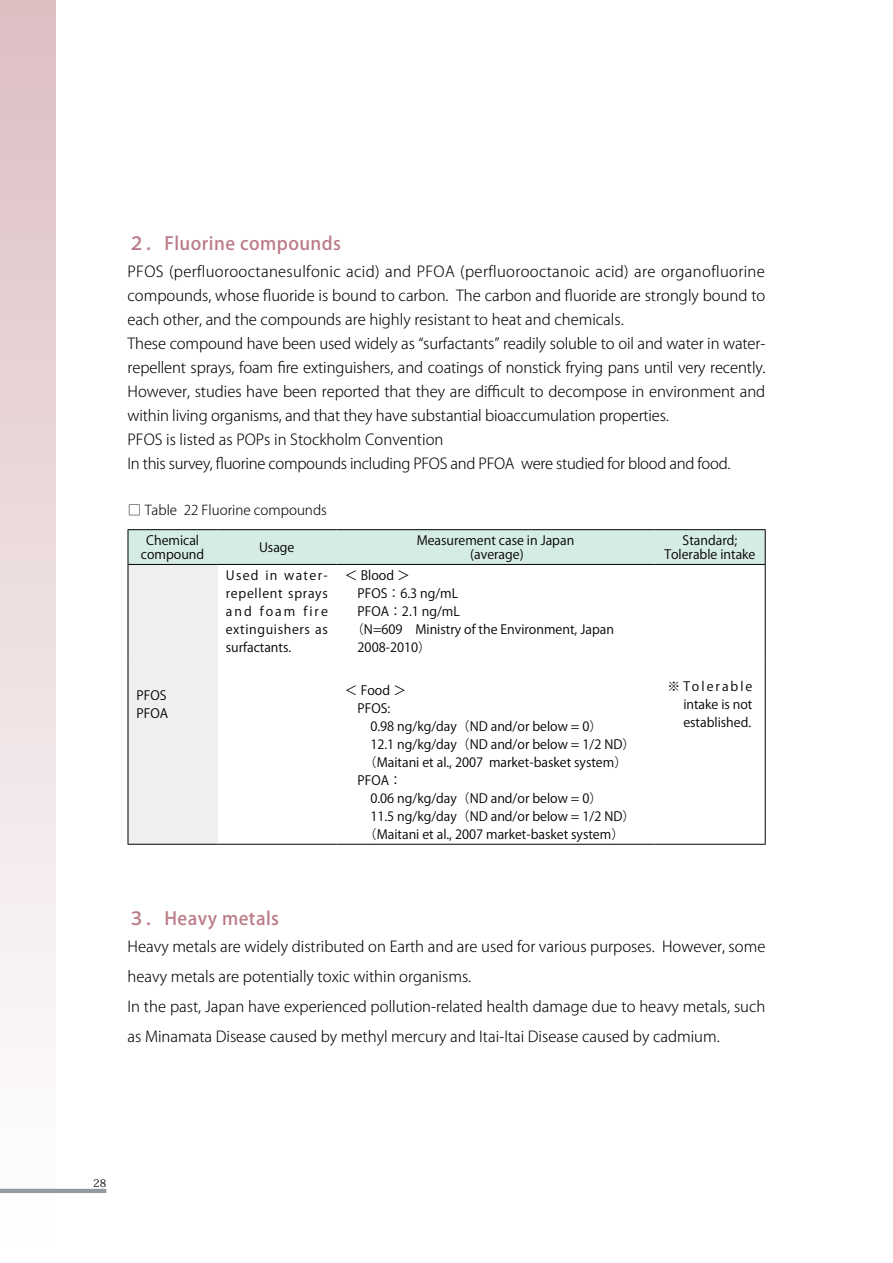
<style>
.page{position:relative;width:893px;height:1263px;background:#fff}
.page>*{position:absolute;margin:0;border:0;box-sizing:border-box;transform-origin:0 0}
.t1{font:500 18px "Koz Go Pro";letter-spacing:.025em;color:#bb7c88}
.t2{font:300 15px/24px "Koz Go Pro";color:#000}
.t3{font:300 13.5px "Koz Go Pro";color:#000}
.t4{font:12.75px/18px "Koz Go Pro";color:#000;text-align:center}
.t5{font:10.5px "Koz Min Pro";color:#000}
</style>
<div class="page">
<div style="left:0;top:0;width:55px;height:1263px;background:linear-gradient(to bottom,#ddbfc2,#fff)"></div>
<div style="left:129px;top:530px;width:636px;height:34px;background:#d5ebe6"></div>
<div style="left:128px;top:564px;width:89px;height:280px;background:#efefef"></div>
<hr style="left:128px;top:529px;width:89px;height:1px;background:#000">
<hr style="left:128px;top:530px;width:1px;height:34px;background:#000">
<hr style="left:217px;top:529px;width:119px;height:1px;background:#000">
<hr style="left:336px;top:529px;width:319px;height:1px;background:#000">
<hr style="left:655px;top:529px;width:111px;height:1px;background:#000">
<hr style="left:765px;top:530px;width:1px;height:34px;background:#000">
<hr style="left:128px;top:564px;width:89px;height:1px;background:#000">
<hr style="left:128px;top:565px;width:1px;height:93px;background:#000">
<hr style="left:217px;top:564px;width:119px;height:1px;background:#000">
<hr style="left:336px;top:564px;width:319px;height:1px;background:#000">
<hr style="left:655px;top:564px;width:111px;height:1px;background:#000">
<hr style="left:765px;top:565px;width:1px;height:93px;background:#000">
<svg style="left:128px;top:658px;width:1px;height:21px"></svg>
<svg style="left:765px;top:658px;width:1px;height:21px"></svg>
<hr style="left:128px;top:679px;width:1px;height:165px;background:#000">
<hr style="left:765px;top:679px;width:1px;height:165px;background:#000">
<hr style="left:128px;top:844px;width:89px;height:1px;background:#000">
<hr style="left:217px;top:844px;width:119px;height:1px;background:#000">
<hr style="left:336px;top:844px;width:319px;height:1px;background:#000">
<hr style="left:655px;top:844px;width:111px;height:1px;background:#000">
<hr style="left:0;top:1189px;width:106px;height:4px;background:#929a9f">
<p class="t1" style="left:128px;top:232px;width:215px">２．Fluorine compounds</p>
<p class="t2" style="left:128px;top:260px;width:639px">PFOS (perfluorooctanesulfonic acid) and PFOA (perfluorooctanoic acid) are organofluorine compounds, whose fluoride is bound to carbon. The carbon and fluoride are strongly bound to each other, and the compounds are highly resistant to heat and chemicals.<br>These compound have been used widely as “surfactants” readily soluble to oil and water in water&shy;repellent sprays, foam fire extinguishers, and coatings of nonstick frying pans until very recently.<br>However, studies have been reported that they are difficult to decompose in environment and within living organisms, and that they have substantial bioaccumulation properties.<br>PFOS is listed as POPs in Stockholm Convention<br>In this survey, fluorine compounds including PFOS and PFOA were studied for blood and food.</p>
<p class="t3" style="left:128px;top:501px;width:200px">□ Table 22 Fluorine compounds</p>
<p class="t4" style="left:141px;top:534px;width:65px;line-height:13.5px">Chemical compound</p>
<p class="t4" style="left:259px;top:539px;width:37px">Usage</p>
<p class="t4" style="left:417px;top:534px;width:159px;line-height:13.5px">Measurement case in Japan (average)</p>
<p class="t4" style="left:664px;top:534px;width:93px;line-height:13.5px">Standard;<br>Tolerable intake</p>
<p class="t4" style="left:136px;top:687px;width:33px;text-align:left">PFOS<br>PFOA</p>
<p class="t4" style="left:226px;top:567px;width:104px;text-align:justify">Used in water&shy;repellent sprays and foam fire extinguishers as surfactants.</p>
<p class="t4" style="left:345px;top:567px;width:67px">＜ Blood ＞</p>
<p class="t4" style="left:358px;top:585px;width:102px">PFOS：6.3 ng/mL</p>
<p class="t4" style="left:358px;top:603px;width:104px">PFOA：2.1 ng/mL</p>
<p class="t4" style="left:351px;top:621px;width:277px">（N=609　Ministry of the Environment, Japan　</p>
<p class="t4" style="left:358px;top:639px;width:75px">2008-2010）</p>
<p class="t4" style="left:345px;top:681px;width:63px">＜ Food ＞</p>
<p class="t4" style="left:345px;top:699px;width:47px">　PFOS:</p>
<p class="t4" style="left:345px;top:717px;width:259px">　　0.98 ng/kg/day（ND and/or below = 0）</p>
<p class="t4" style="left:370px;top:735px;width:266px">12.1 ng/kg/day（ND and/or below = 1/2 ND）</p>
<p class="t4" style="left:364px;top:753px;width:265px">（Maitani et al., 2007 market-basket system）</p>
<p class="t4" style="left:345px;top:771px;width:59px">　PFOA：</p>
<p class="t4" style="left:345px;top:789px;width:259px">　　0.06 ng/kg/day（ND and/or below = 0）</p>
<p class="t4" style="left:370px;top:807px;width:266px">11.5 ng/kg/day（ND and/or below = 1/2 ND）</p>
<p class="t4" style="left:364px;top:825px;width:262px">（Maitani et al., 2007 market-basket system）</p>
<p class="t4" style="left:683px;top:678px;width:71px;text-align:justify;text-indent:-16px">※Tolerable intake is not established.</p>
<p class="t1" style="left:128px;top:907px;width:153px">３．Heavy metals</p>
<p class="t2" style="left:128px;top:932px;width:639px;line-height:30px">Heavy metals are widely distributed on Earth and are used for various purposes. However, some heavy metals are potentially toxic within organisms.<br>In the past, Japan have experienced pollution-related health damage due to heavy metals, such as Minamata Disease caused by methyl mercury and Itai-Itai Disease caused by cadmium.</p>
<p class="t5" style="left:93px;top:1176px;width:15px">28</p>
</div>
